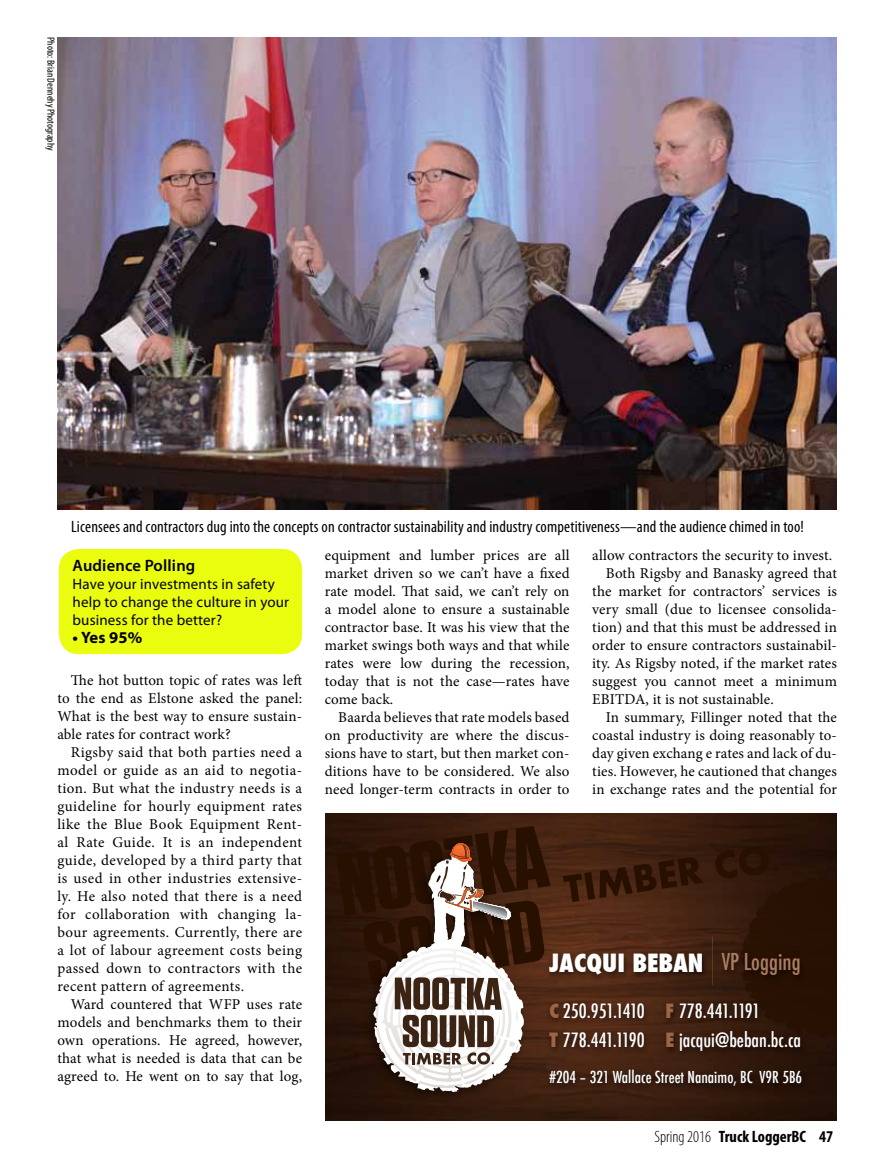
<style>
.page{position:relative;width:891px;height:1161px;background:#fff}
.page>*{position:absolute;margin:0;border:0;box-sizing:border-box;transform-origin:0 0}
.t1{font:800 condensed 24.6px "Futura";color:#fff}
.t2{font:500 condensed 19.2px/28.8px "Futura";color:#fff}
.t3{font:500 condensed 19.2px/28.8px "Futura";letter-spacing:-.02em;color:#fff}
.t4{font:condensed 16.5px "Myriad Pro";letter-spacing:.01em;color:#000}
.t5{font:700 condensed 16.5px "Myriad Pro";color:#000}
.t6{font:600 16.5px "Myriad Pro";letter-spacing:.01em;color:#000}
.t7{font:700 16.5px "Myriad Pro";color:#000}
.t8{font:500 condensed 16.05px "Futura";color:#fff}
.t9{font:15px/18px "Minion Pro";letter-spacing:.01em;color:#000;text-align:justify}
.t10{font:15px/18px "Myriad Pro";letter-spacing:.01em;color:#000}
.t11{font:condensed 10.5px "Myriad Pro";color:#000}
.s1{font-weight:500;font-size:22.8px;color:#ab7c60}
.s2{font-weight:800;color:#9c6545}
.s3{font-weight:300}
</style>
<div class="page">
<div style="left:59px;top:549px;width:243px;height:105px;background:#ebfd0e;border-radius:20px"></div>
<img style="left:325px;top:813px;width:512px;height:307px">
<svg style="left:563px;top:857px;width:141px;height:45px;background:#3d1e0d"></svg>
<svg style="left:715px;top:846px;width:122px;height:190px;background:#2b1306"></svg>
<img style="left:543px;top:932px;width:269px;height:167px">
<hr style="left:713px;top:937px;width:1px;height:47px;background:#9c6545">
<img style="left:358px;top:1093px;width:176px;height:14px">
<svg style="left:336px;top:826px;width:215px;height:267px"></svg>
<img style="left:57px;top:37px;width:780px;height:473px">
<p class="t11" style="left:57px;top:37px;width:115px;rotate:90deg">Photo: Brian Dennehy Photography</p>
<p class="t4" style="left:71px;top:516px;width:734px">Licensees and contractors dug into the concepts on contractor sustainability and industry competitiveness—and the audience chimed in too!</p>
<p class="t6" style="left:73px;top:555px;width:124px">Audience Polling</p>
<p class="t10" style="left:73px;top:575px;width:218px">Have your investments in safety help to change the culture in your business for the better?</p>
<p class="t7" style="left:73px;top:627px;width:71px">• Yes 95%</p>
<p class="t9" style="left:57px;top:672px;width:246px;text-indent:14px">The hot button topic of rates was left to the end as Elstone asked the panel:<br>What is the best way to ensure sustain&shy;able rates for contract work?</p>
<p class="t9" style="left:57px;top:744px;width:246px;text-indent:14px">Rigsby said that both parties need a model or guide as an aid to negotia&shy;tion. But what the industry needs is a guideline for hourly equipment rates like the Blue Book Equipment Rent&shy;al Rate Guide. It is an independent guide, developed by a third party that is used in other industries extensive&shy;ly. He also noted that there is a need for collaboration with changing la&shy;bour agreements. Currently, there are a lot of labour agreement costs being passed down to contractors with the recent pattern of agreements.</p>
<p class="t9" style="left:57px;top:996px;width:246px;text-indent:14px">Ward countered that WFP uses rate models and benchmarks them to their own operations. He agreed, however, that what is needed is data that can be agreed to. He went on to say that log,</p>
<p class="t9" style="left:325px;top:546px;width:246px">equipment and lumber prices are all market driven so we can’t have a fixed rate model. That said, we can’t rely on a model alone to ensure a sustainable contractor base. It was his view that the market swings both ways and that while rates were low during the recession, today that is not the case—rates have come back.</p>
<p class="t9" style="left:325px;top:708px;width:246px;text-indent:14px">Baarda believes that rate models based on productivity are where the discus&shy;sions have to start, but then market con&shy;ditions have to be considered. We also need longer-term contracts in order to</p>
<p class="t9" style="left:592px;top:546px;width:242px">allow contractors the security to invest.</p>
<p class="t9" style="left:606px;top:564px;width:233px">Both Rigsby and Banasky agreed that</p>
<p class="t9" style="left:592px;top:582px;width:246px">the market for contractors’ services is</p>
<p class="t9" style="left:592px;top:600px;width:246px">very small (due to licensee consolida-</p>
<p class="t9" style="left:592px;top:618px;width:246px">tion) and that this must be addressed in</p>
<p class="t9" style="left:592px;top:636px;width:246px">order to ensure contractors sustainabil-</p>
<p class="t9" style="left:592px;top:654px;width:246px">ity. As Rigsby noted, if the market rates</p>
<p class="t9" style="left:592px;top:672px;width:246px">suggest you cannot meet a minimum</p>
<p class="t9" style="left:592px;top:690px;width:183px">EBITDA, it is not sustainable.</p>
<p class="t9" style="left:606px;top:708px;width:233px">In summary, Fillinger noted that the</p>
<p class="t9" style="left:592px;top:726px;width:246px">coastal industry is doing reasonably to-</p>
<p class="t9" style="left:592px;top:744px;width:246px">day given exchang e rates and lack of du-</p>
<p class="t9" style="left:592px;top:762px;width:246px">ties. However, he cautioned that changes</p>
<p class="t9" style="left:592px;top:780px;width:246px">in exchange rates and the potential for</p>
<h1 class="t1" style="left:550px;top:946px;width:253px">JACQUI BEBAN <span class="s1">VP Logging</span></h1>
<p class="t3" style="left:550px;top:996px;width:97px"><span class="s2">C</span> 250.951.1410<br><span class="s2">T</span> 778.441.1190</p>
<p class="t2" style="left:666px;top:996px;width:137px"><span class="s2">F</span> 778.441.1191<br><span class="s2">E</span> jacqui@beban.bc.ca</p>
<p class="t8" style="left:550px;top:1067px;width:254px">#204 – 321 Wallace Street Nanaimo, BC V9R 5B6</p>
<p class="t5" style="left:655px;top:1126px;width:180px"><span class="s3">Spring 2016</span> Truck LoggerBC 47</p>
</div>
